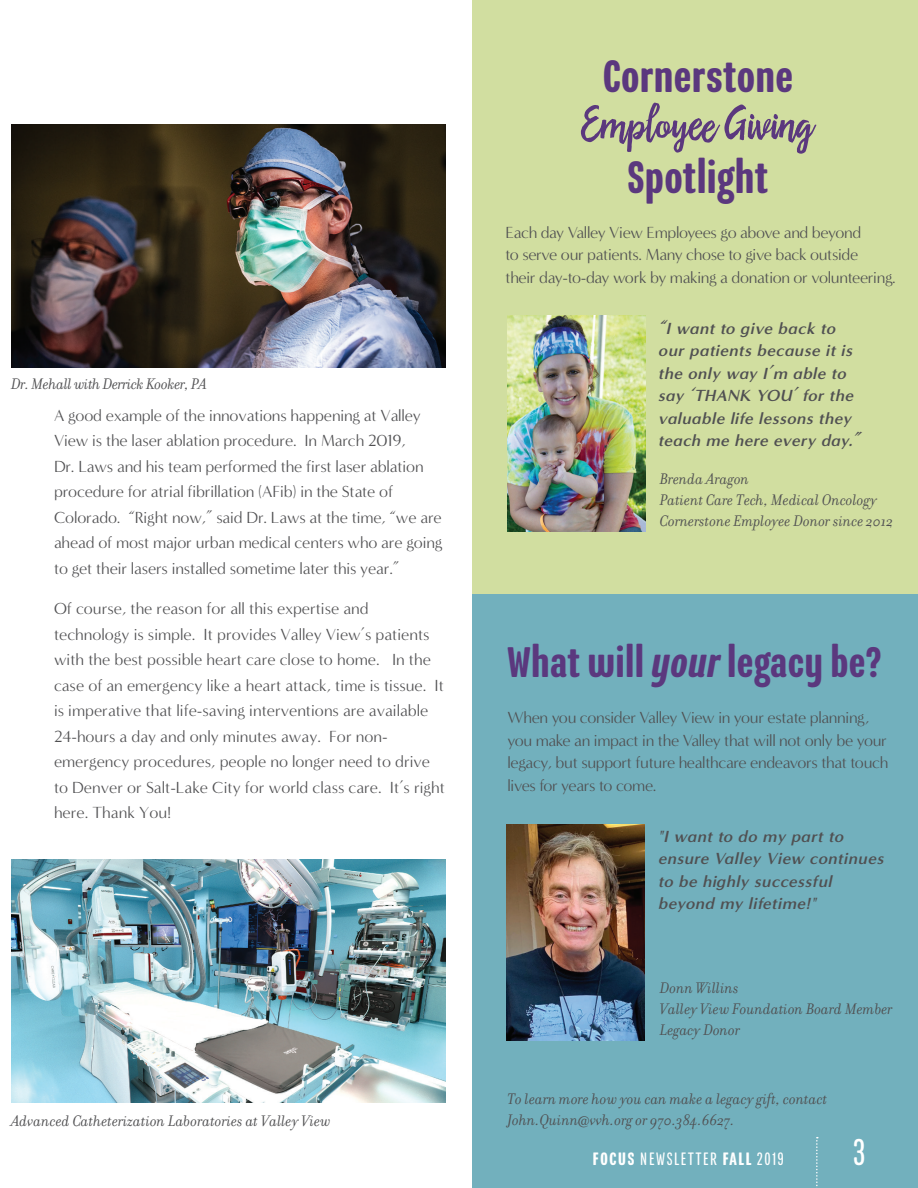
<style>
.page{position:relative;width:918px;height:1188px;background:#fff}
.page>*{position:absolute;margin:0;border:0;box-sizing:border-box;transform-origin:0 0}
.t1{font:70.5px "Carolinea";color:#5b387e}
.t2{font:500 49.35px "Program Nar OT";letter-spacing:.02em;color:#5b387e}
.t3{font:500 46.5px "Program Nar OT";letter-spacing:.02em;color:#5b387e}
.t4{font:40.5px "Program Nar OT";color:#fff}
.t5{font:19.5px "Program Nar OT";letter-spacing:.09em;color:#fff}
.t6{font:16.5px/25.5px "Minerva Modern";letter-spacing:-.01em;color:#505052}
.t7{font:italic 16.5px/21px "Filosofia OT";color:#505052}
.t8{font:italic 700 16.5px/22.5px "Minerva Modern";letter-spacing:.02em;color:#505052}
.t9{font:italic 16.5px "Filosofia OT";letter-spacing:-.02em;color:#505052}
.s1{font-style:italic}
.s2{font-weight:500}
</style>
<div class="page">
<div style="left:472px;top:590px;width:446px;height:598px;background:#72b0bd"></div>
<div style="left:472px;top:0;width:446px;height:594px;background:#d1dea0"></div>
<img style="left:507px;top:825px;width:138px;height:216px">
<img style="left:11px;top:125px;width:435px;height:242px">
<img style="left:11px;top:860px;width:435px;height:243px">
<img style="left:507px;top:315px;width:138px;height:216px">
<svg style="left:816px;top:1137px;width:2px;height:50px"></svg>
<p class="t9" style="left:11px;top:374px;width:197px">Dr. Mehall with Derrick Kooker, PA</p>
<p class="t6" style="left:54px;top:403px;width:390px">A good example of the innovations happening at Valley View is the laser ablation procedure. In March 2019,<br>Dr. Laws and his team performed the first laser ablation procedure for atrial fibrillation (AFib) in the State of Colorado. “Right now,” said Dr. Laws at the time, “we are ahead of most major urban medical centers who are going to get their lasers installed sometime later this year.”</p>
<p class="t6" style="left:54px;top:596px;width:392px">Of course, the reason for all this expertise and technology is simple. It provides Valley View’s patients with the best possible heart care close to home. In the case of an emergency like a heart attack, time is tissue. It is imperative that life-saving interventions are available 24-hours a day and only minutes away. For non&shy;emergency procedures, people no longer need to drive to Denver or Salt-Lake City for world class care. It’s right here. Thank You!</p>
<p class="t7" style="left:11px;top:1110px;width:321px">Advanced Catheterization Laboratories at Valley View</p>
<h2 class="t2" style="left:603px;top:49px;width:191px">Cornerstone</h2>
<h1 class="t1" style="left:582px;top:94px;width:234px">Employee Giving</h1>
<h2 class="t2" style="left:628px;top:150px;width:142px">Spotlight</h2>
<p class="t6" style="left:505px;top:221px;width:392px;line-height:22.5px">Each day Valley View Employees go above and beyond<br>to serve our patients. Many chose to give back outside<br>their day-to-day work by making a donation or volunteering.</p>
<p class="t8" style="left:659px;top:317px;width:204px">“I want to give back to our patients because it is the only way I’m able to say ‘THANK YOU’ for the valuable life lessons they teach me here every day.”</p>
<p class="t7" style="left:660px;top:468px;width:235px">Brenda Aragon<br>Patient Care Tech, Medical Oncology<br>Cornerstone Employee Donor since 2012</p>
<h3 class="t3" style="left:507px;top:637px;width:375px">What will <span class="s1">your</span> legacy be?</h3>
<p class="t6" style="left:507px;top:707px;width:382px;line-height:22.5px">When you consider Valley View in your estate planning, you make an impact in the Valley that will not only be your legacy, but support future healthcare endeavors that touch lives for years to come.</p>
<p class="t8" style="left:658px;top:825px;width:227px">"I want to do my part to ensure Valley View continues to be highly successful beyond my lifetime!"</p>
<p class="t7" style="left:660px;top:977px;width:234px">Donn Willins<br>Valley View Foundation Board Member<br>Legacy Donor</p>
<p class="t7" style="left:507px;top:1088px;width:321px">To learn more how you can make a legacy gift, contact<br>John.Quinn@vvh.org or 970.384.6627.</p>
<p class="t5" style="left:593px;top:1149px;width:192px"><span class="s2">FOCUS</span> NEWSLETTER <span class="s2">FALL</span> 2019</p>
<h3 class="t4" style="left:853px;top:1131px;width:13px">3</h3>
</div>
